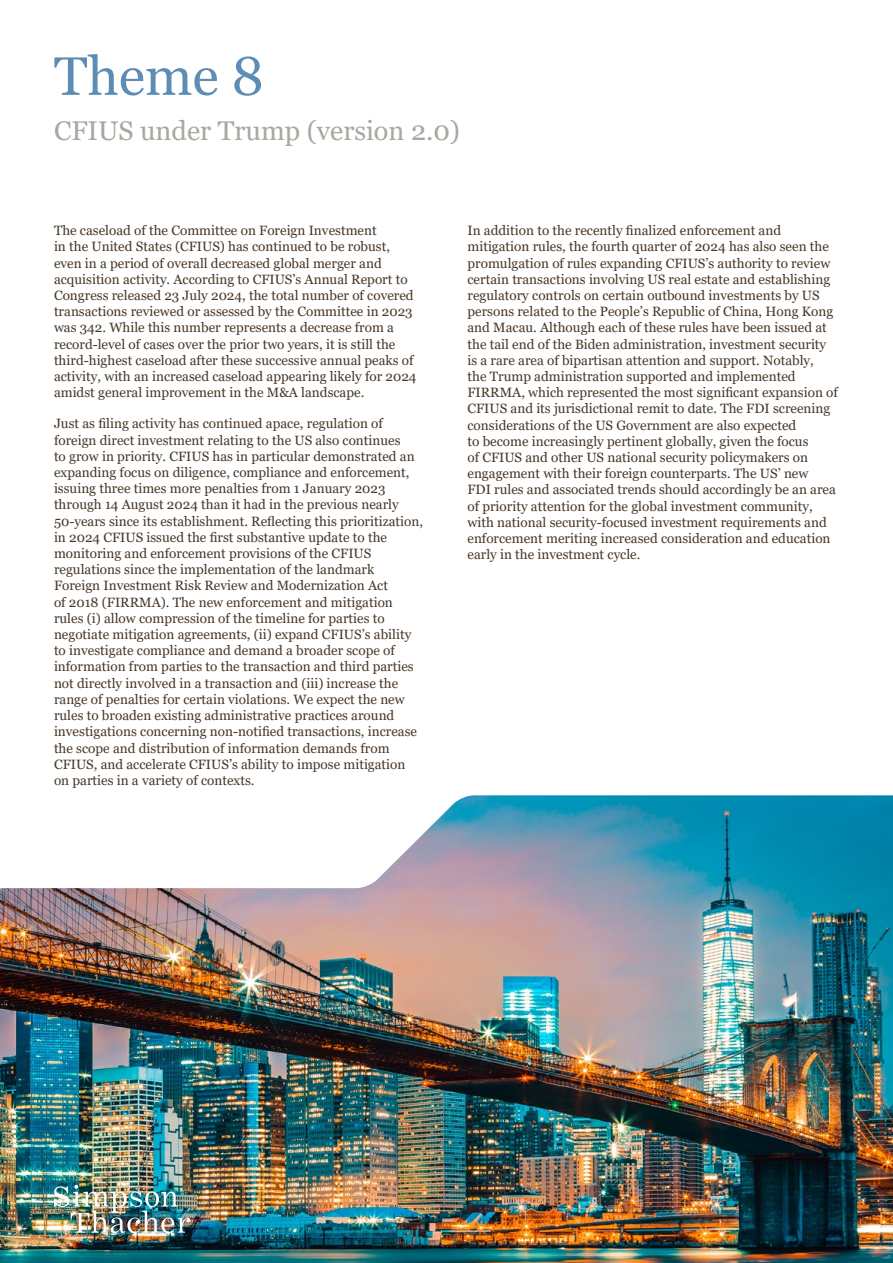
<style>
.page{position:relative;width:893px;height:1263px;background:#fff}
.page>*{position:absolute;margin:0;border:0;box-sizing:border-box;transform-origin:0 0}
.t1{font:54px "Georgia";color:#5d8db5}
.t2{font:27px "Georgia";color:#a7a89f}
.t3{font:13.5px/16.2px "Georgia";color:#473729}
</style>
<div class="page">
<img style="left:0;top:795px;width:893px;height:468px">
<img style="left:54px;top:1185px;width:136px;height:48px">
<h1 class="t1" style="left:54px;top:44px;width:211px">Theme 8</h1>
<h2 class="t2" style="left:54px;top:115px;width:408px">CFIUS under Trump (version 2.0)</h2>
<p class="t3" style="left:54px;top:223px;width:364px">The caseload of the Committee on Foreign Investment<br>in the United States (CFIUS) has continued to be robust, even in a period of overall decreased global merger and acquisition activity. According to CFIUS’s Annual Report to Congress released 23 July 2024, the total number of covered transactions reviewed or assessed by the Committee in 2023 was 342. While this number represents a decrease from a record-level of cases over the prior two years, it is still the third-highest caseload after these successive annual peaks of activity, with an increased caseload appearing likely for 2024 amidst general improvement in the M&amp;A landscape.</p>
<p class="t3" style="left:54px;top:416px;width:371px">Just as filing activity has continued apace, regulation of foreign direct investment relating to the US also continues<br>to grow in priority. CFIUS has in particular demonstrated an expanding focus on diligence, compliance and enforcement, issuing three times more penalties from 1 January 2023 through 14 August 2024 than it had in the previous nearly 50-years since its establishment. Reflecting this prioritization, in 2024 CFIUS issued the first substantive update to the monitoring and enforcement provisions of the CFIUS regulations since the implementation of the landmark Foreign Investment Risk Review and Modernization Act<br>of 2018 (FIRRMA). The new enforcement and mitigation rules (i) allow compression of the timeline for parties to negotiate mitigation agreements, (ii) expand CFIUS’s ability to investigate compliance and demand a broader scope of information from parties to the transaction and third parties not directly involved in a transaction and (iii) increase the range of penalties for certain violations. We expect the new rules to broaden existing administrative practices around investigations concerning non-notified transactions, increase the scope and distribution of information demands from CFIUS, and accelerate CFIUS’s ability to impose mitigation on parties in a variety of contexts.</p>
<p class="t3" style="left:467px;top:223px;width:372px">In addition to the recently finalized enforcement and mitigation rules, the fourth quarter of 2024 has also seen the promulgation of rules expanding CFIUS’s authority to review certain transactions involving US real estate and establishing regulatory controls on certain outbound investments by US persons related to the People’s Republic of China, Hong Kong and Macau. Although each of these rules have been issued at the tail end of the Biden administration, investment security is a rare area of bipartisan attention and support. Notably,<br>the Trump administration supported and implemented FIRRMA, which represented the most significant expansion of CFIUS and its jurisdictional remit to date. The FDI screening considerations of the US Government are also expected<br>to become increasingly pertinent globally, given the focus<br>of CFIUS and other US national security policymakers on engagement with their foreign counterparts. The US’ new<br>FDI rules and associated trends should accordingly be an area of priority attention for the global investment community, with national security-focused investment requirements and enforcement meriting increased consideration and education early in the investment cycle.</p>
</div>
